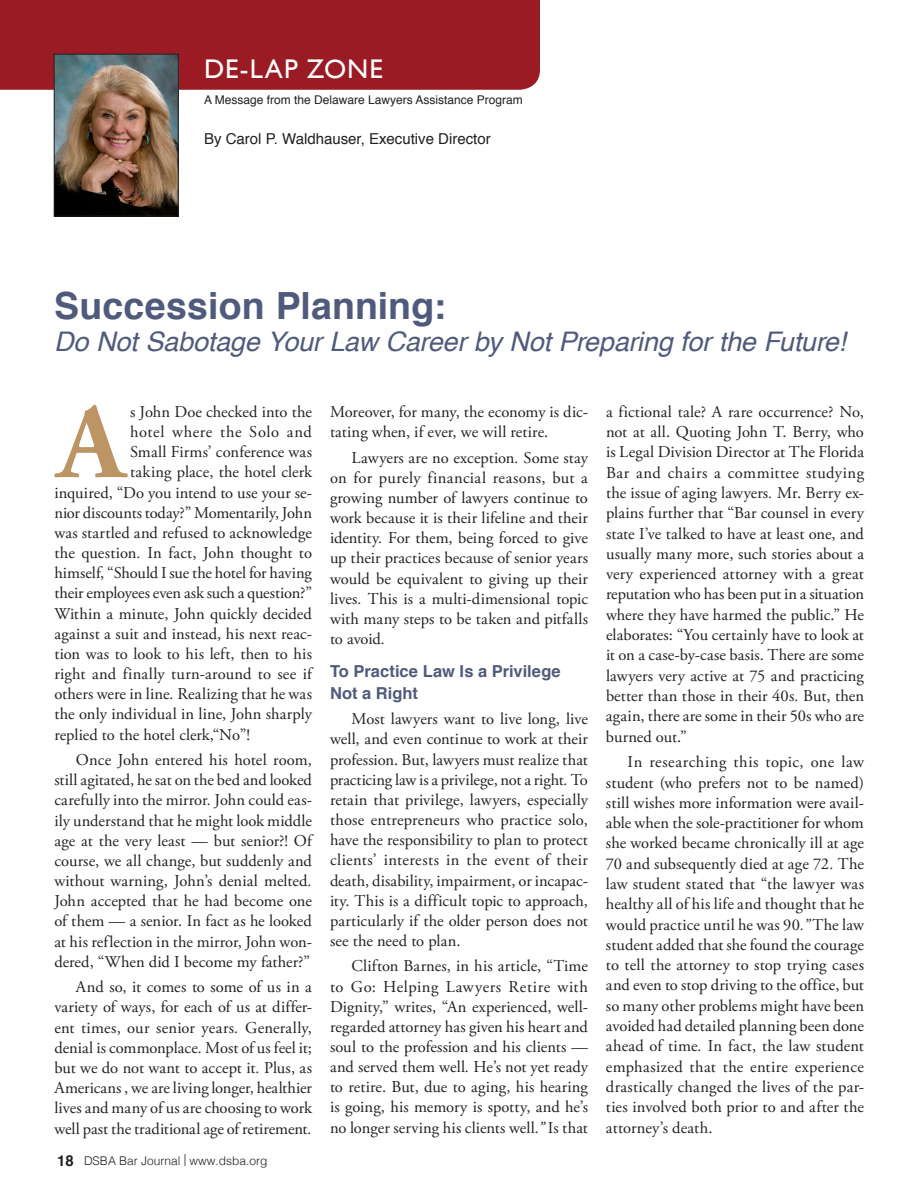
<style>
.page{position:relative;width:918px;height:1188px;background:#fff}
.page>*{position:absolute;margin:0;border:0;box-sizing:border-box;transform-origin:0 0}
.New_Drop_Cap{font:700 107.1px "Adobe Garamond Pro";color:#bd9464}
.Article_Title{font:700 37.5px "Helvetica";letter-spacing:.005em;color:#505a7c}
.Article_Title-2{font:italic 27px "Helvetica";letter-spacing:-.01em;color:#505a7c}
.Running_Head_for_Col{font:27px "Gill Sans";letter-spacing:.035em;color:#fff}
.Article_Text{font:16.5px/20.2px "Adobe Garamond Pro";color:#231f20;text-align:justify}
.New_Drop_Cap-2{font:16.5px "Adobe Garamond Pro";letter-spacing:.005em;color:#231f20}
.New_Drop_Cap-3{font:16.5px "Adobe Garamond Pro";letter-spacing:-.015em;color:#231f20}
.Subhead{font:700 16.5px/21.3px "Helvetica";color:#505a7c}
.New_Drop_Cap-4{font:16.5px "Adobe Garamond Pro";letter-spacing:.035em;color:#231f20}
.t1{font:15px "Helvetica";color:#231f20}
.t2{font:12px "Helvetica";color:#231f20}
.t3{font:300 12px "Helvetica";color:#231f20}
.s1{font-style:italic}
.s2{font-weight:700;font-size:15px}
</style>
<div class="page">
<div style="left:0;top:0;width:540px;height:90px;background:#9a1b23"></div>
<img style="left:56px;top:56px;width:120px;height:158px">
<div style="left:54px;top:54px;width:124px;height:162px;border:1px solid #231f20"></div>
<p class="Running_Head_for_Col" style="left:204px;top:53px;width:181px">DE-LAP ZONE</p>
<p class="t2" style="left:204px;top:92px;width:320px">A Message from the Delaware Lawyers Assistance Program</p>
<p class="t1" style="left:204px;top:128px;width:288px">By Carol P. Waldhauser, Executive Director</p>
<p class="Article_Title" style="left:54px;top:280px;width:393px">Succession Planning:</p>
<p class="Article_Title-2" style="left:54px;top:321px;width:793px">Do Not Sabotage Your Law Career by Not Preparing for the Future!</p>
<p class="New_Drop_Cap" style="left:58px;top:381px;width:68px">A</p>
<p class="New_Drop_Cap-2" style="left:130px;top:402px;width:183px">s John Doe checked into the</p>
<p class="New_Drop_Cap-4" style="left:130px;top:422px;width:183px">hotel where the Solo and</p>
<p class="New_Drop_Cap-2" style="left:130px;top:442px;width:183px">Small Firms’ conference was</p>
<p class="New_Drop_Cap-2" style="left:130px;top:462px;width:183px">taking place, the hotel clerk</p>
<p class="New_Drop_Cap-2" style="left:54px;top:482px;width:259px">inquired, “Do you intend to use your se-</p>
<p class="New_Drop_Cap-2" style="left:54px;top:503px;width:259px">nior discounts today?” Momentarily, John</p>
<p class="New_Drop_Cap-2" style="left:54px;top:523px;width:259px">was startled and refused to acknowledge</p>
<p class="New_Drop_Cap-2" style="left:54px;top:543px;width:259px">the question<span class="s1">.</span> In fact, John thought to</p>
<p class="New_Drop_Cap-2" style="left:54px;top:563px;width:259px">himself, “Should I sue the hotel for having</p>
<p class="New_Drop_Cap-3" style="left:54px;top:583px;width:259px">their employees even ask such a question?”</p>
<p class="New_Drop_Cap-2" style="left:54px;top:603px;width:259px">Within a minute, John quickly decided</p>
<p class="New_Drop_Cap-2" style="left:54px;top:624px;width:259px">against a suit and instead, his next reac-</p>
<p class="New_Drop_Cap-2" style="left:54px;top:644px;width:259px">tion was to look to his left, then to his</p>
<p class="New_Drop_Cap-2" style="left:54px;top:664px;width:259px">right and finally turn-around to see if</p>
<p class="New_Drop_Cap-2" style="left:54px;top:684px;width:259px">others were in line<span class="s1">.</span> Realizing that he was</p>
<p class="New_Drop_Cap-2" style="left:54px;top:704px;width:259px">the only individual in line, John sharply</p>
<p class="New_Drop_Cap-2" style="left:54px;top:724px;width:197px">replied to the hotel clerk,“No”!</p>
<p class="Article_Text" style="left:54px;top:750px;width:259px;text-indent:22px">Once John entered his hotel room, still agitated, he sat on the bed and looked carefully into the mirror<span class="s1">.</span> John could eas&shy;ily understand that he might look middle age at the very least — but senior?! Of course, we all change, but suddenly and without warning, John’s denial melted<span class="s1">.<br></span>John accepted that he had become one of them — a senior. In fact as he looked at his reflection in the mirror, John won&shy;dered, “When did I become my father?”</p>
<p class="Article_Text" style="left:54px;top:977px;width:259px;text-indent:22px">And so, it comes to some of us in a variety of ways, for each of us at differ&shy;ent times, our senior years<span class="s1">.</span> Generally, denial is commonplace<span class="s1">.</span> Most of us feel it; but we do not want to accept it<span class="s1">.</span> Plus, as Americans , we are living longer, healthier lives and many of us are choosing to work well past the traditional age of retirement<span class="s1">.</span></p>
<p class="t3" style="left:57px;top:1151px;width:212px"><span class="s2">18</span> DSBA Bar Journal | www.dsba.org</p>
<p class="Article_Text" style="left:330px;top:402px;width:260px">Moreover, for many, the economy is dic&shy;tating when, if ever, we will retire.</p>
<p class="Article_Text" style="left:330px;top:448px;width:260px;text-indent:22px">Lawyers are no exception<span class="s1">.</span> Some stay on for purely financial reasons, but a growing number of lawyers continue to work because it is their lifeline and their identity<span class="s1">.</span> For them, being forced to give up their practices because of senior years would be equivalent to giving up their lives<span class="s1">.</span> This is a multi-dimensional topic with many steps to be taken and pitfalls to avoid<span class="s1">.</span></p>
<p class="Subhead" style="left:330px;top:662px;width:232px">To Practice Law Is a Privilege<br>Not a Right</p>
<p class="Article_Text" style="left:330px;top:710px;width:260px;text-indent:22px">Most lawyers want to live long, live well, and even continue to work at their profession. But, lawyers must realize that practicing law is a privilege, not a right<span class="s1">.</span> To retain that privilege, lawyers, especially those entrepreneurs who practice solo, have the responsibility to plan to protect clients’ interests in the event of their death, disability, impairment, or incapac&shy;ity. This is a difficult topic to approach, particularly if the older person does not see the need to plan.</p>
<p class="Article_Text" style="left:330px;top:957px;width:260px;text-indent:22px">Clifton Barnes, in his article, “Time to Go: Helping Lawyers Retire with Dignity,” writes, “An experienced, well&shy;regarded attorney has given his heart and soul to the profession and his clients — and served them well<span class="s1">.</span> He’s not yet ready to retire. But, due to aging, his hearing is going, his memory is spotty, and he’s no longer serving his clients well<span class="s1">.”</span> Is that</p>
<p class="Article_Text" style="left:606px;top:402px;width:260px">a fictional tale? A rare occurrence? No, not at all. Quoting John T. Berry, who is Legal Division Director at The Florida Bar and chairs a committee studying the issue of aging lawyers<span class="s1">.</span> Mr. Berry ex&shy;plains further that “Bar counsel in every state I’ve talked to have at least one, and usually many more, such stories about a very experienced attorney with a great reputation who has been put in a situation where they have harmed the public.” He elaborates: “You certainly have to look at it on a case-by-case basis. There are some lawyers very active at 75 and practicing better than those in their 40s<span class="s1">.</span> But, then again, there are some in their 50s who are burned out.”</p>
<p class="Article_Text" style="left:606px;top:752px;width:260px;text-indent:22px">In researching this topic, one law student (who prefers not to be named) still wishes more information were avail&shy;able when the sole-practitioner for whom she worked became chronically ill at age 70 and subsequently died at age 72<span class="s1">.</span> The law student stated that “the lawyer was healthy all of his life and thought that he would practice until he was 90<span class="s1">.”</span> The law student added that she found the courage to tell the attorney to stop trying cases and even to stop driving to the office, but so many other problems might have been avoided had detailed planning been done ahead of time<span class="s1">.</span> In fact, the law student emphasized that the entire experience drastically changed the lives of the par&shy;ties involved both prior to and after the attorney’s death.</p>
</div>
